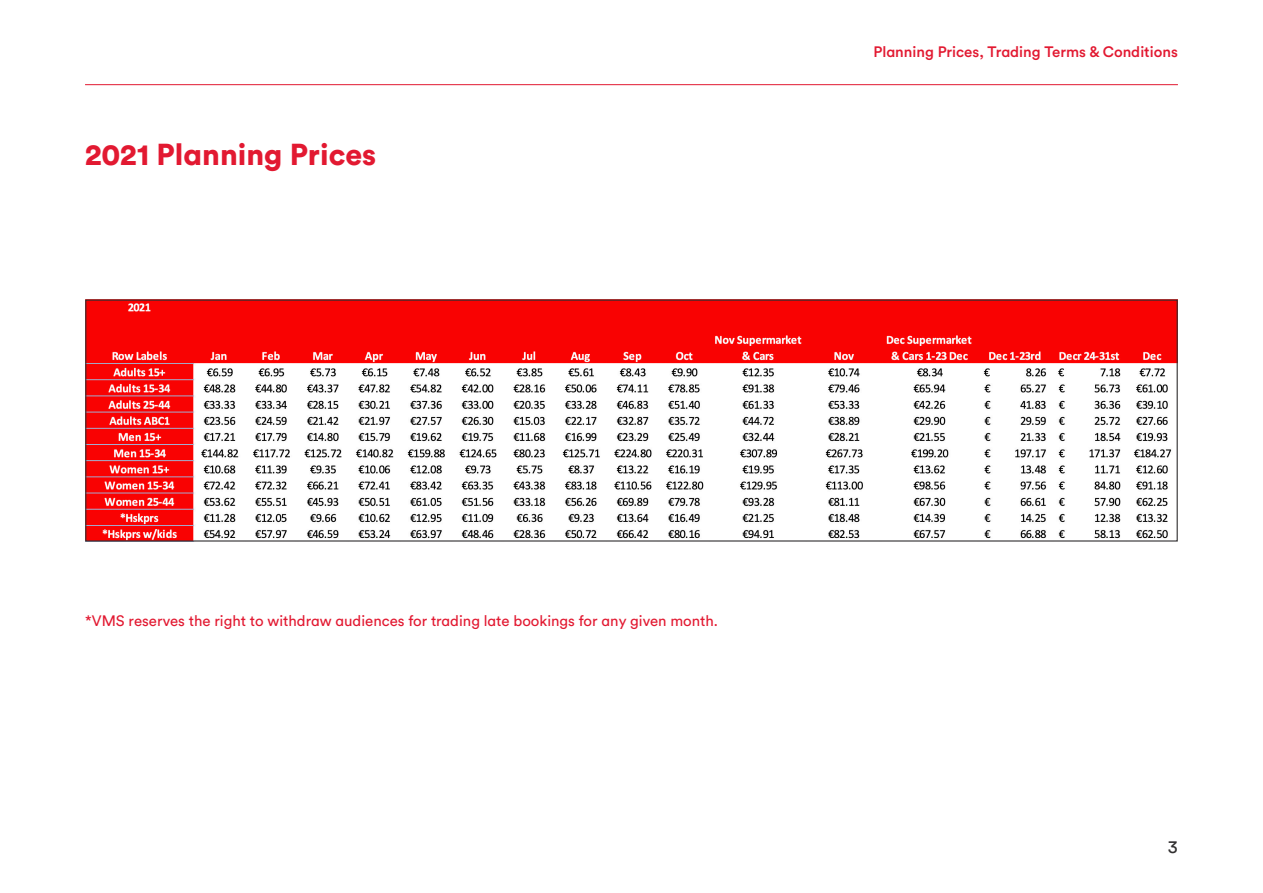
<style>
.page{position:relative;width:1263px;height:893px;background:#fff}
.page>*{position:absolute;margin:0;border:0;box-sizing:border-box;transform-origin:0 0}
.t1{font:900 30px "VM Circular Yell";color:#e21931}
.t2{font:18px "VM Circular Chat";color:#312f30}
.t3{font:15px "VM Circular Chat";color:#e21931}
.t4{font:500 15px "VM Circular Natter";color:#e21931}
</style>
<div class="page">
<hr style="left:85px;top:84px;width:1093px;height:1px;background:#e21931">
<img style="left:85px;top:299px;width:1093px;height:241px">
<p class="t1" style="left:85px;top:133px;width:293px">2021 Planning Prices</p>
<p class="t4" style="left:873px;top:42px;width:306px">Planning Prices, Trading Terms &amp; Conditions</p>
<p class="t3" style="left:85px;top:610px;width:635px">*VMS reserves the right to withdraw audiences for trading late bookings for any given month.</p>
<p class="t2" style="left:1168px;top:835px;width:11px">3</p>
</div>
